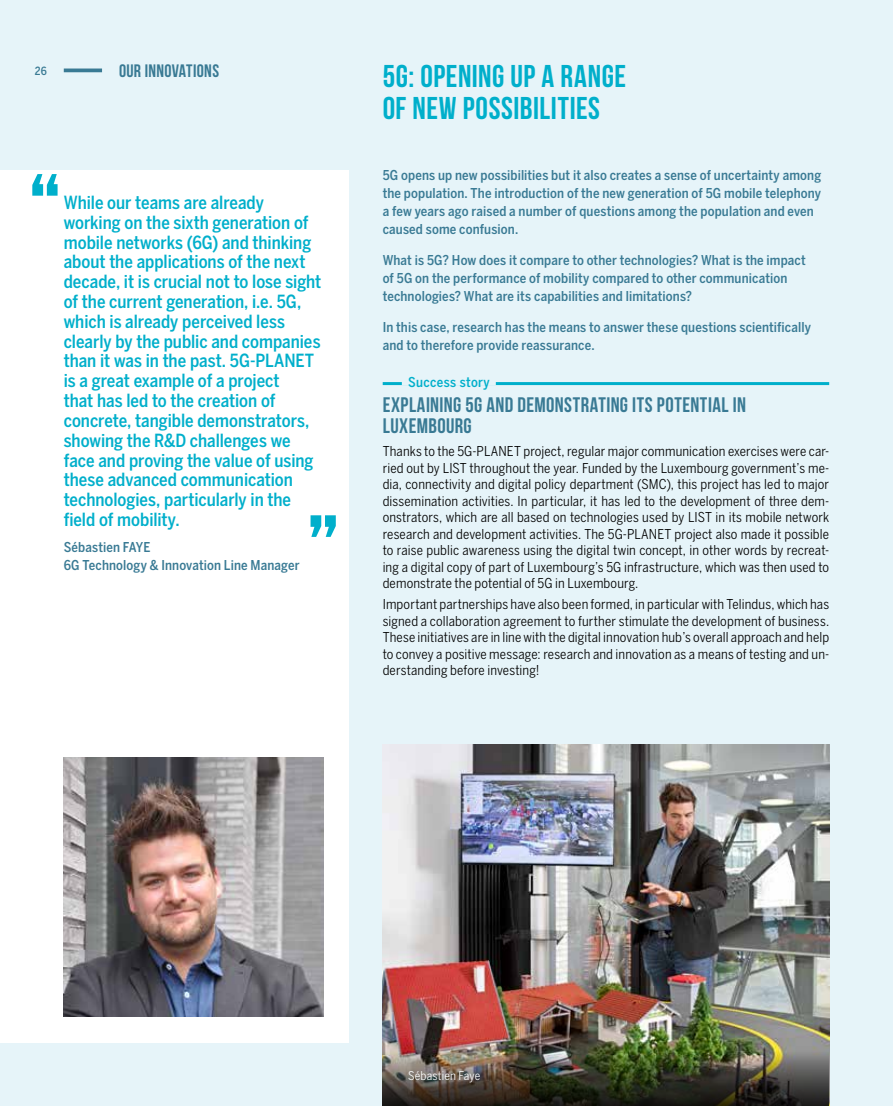
<style>
.page{position:relative;width:893px;height:1106px;background:#e6f4f9}
.page>*{position:absolute;margin:0;border:0;box-sizing:border-box;transform-origin:0 0}
.t1{font:31.5px/31.5px "Bebas Neue";letter-spacing:.015em;color:#00afcb}
.t2{font:21px/21px "Bebas Neue";letter-spacing:.02em;color:#397a94}
.t3{font:500 condensed 18px/19.8px "Benton Sans";color:#00afcb}
.t4{font:700 18px "Bebas Neue";letter-spacing:.02em;color:#397a94}
.t5{font:condensed 13.5px/16.5px "Benton Sans";letter-spacing:.01em;color:#000;text-align:justify}
.t6{font:500 condensed 13.5px/18px "Benton Sans";letter-spacing:.01em;color:#397a94}
.t7{font:500 condensed 13.5px "Benton Sans";letter-spacing:.025em;color:#00afcb}
.t8{font:condensed 12px "Benton Sans";letter-spacing:.015em;color:#fff}
.t9{font:500 condensed 11.25px "Benton Sans";color:#397a94}
</style>
<div class="page">
<div style="left:0;top:170px;width:349px;height:872px;background:#fff"></div>
<svg style="left:32px;top:174px;width:26px;height:22px"></svg>
<svg style="left:311px;top:515px;width:25px;height:22px"></svg>
<img style="left:64px;top:757px;width:259px;height:259px">
<hr style="left:383px;top:382px;width:446px;height:3px;background:#00afcb">
<hr style="left:402px;top:381px;width:94px;height:4px;background:#e6f4f9">
<img style="left:383px;top:744px;width:446px;height:306px">
<svg style="left:64px;top:68px;width:38px;height:4px"></svg>
<img style="left:383px;top:1050px;width:446px;height:56px">
<p class="t9" style="left:35px;top:64px;width:14px">26</p>
<h3 class="t4" style="left:119px;top:61px;width:101px">OUR INNOVATIONS</h3>
<p class="t3" style="left:64px;top:192px;width:259px">While our teams are already working on the sixth generation of mobile networks (6G) and thinking about the applications of the next decade, it is crucial not to lose sight of the current generation, i.e. 5G, which is already perceived less clearly by the public and companies than it was in the past. 5G-PLANET is a great example of a project<br>that has led to the creation of concrete, tangible demonstrators, showing the R&amp;D challenges we face and proving the value of using these advanced communication technologies, particularly in the field of mobility.</p>
<p class="t6" style="left:64px;top:538px;width:237px">Sébastien FAYE<br>6G Technology &amp; Innovation Line Manager</p>
<h1 class="t1" style="left:383px;top:60px;width:245px">5G: OPENING UP A RANGE<br>OF NEW POSSIBILITIES</h1>
<p class="t6" style="left:383px;top:166px;width:440px">5G opens up new possibilities but it also creates a sense of uncertainty among the population. The introduction of the new generation of 5G mobile telephony a few years ago raised a number of questions among the population and even caused some confusion.</p>
<p class="t6" style="left:383px;top:251px;width:425px">What is 5G? How does it compare to other technologies? What is the impact of 5G on the performance of mobility compared to other communication technologies? What are its capabilities and limitations?</p>
<p class="t6" style="left:383px;top:318px;width:430px">In this case, research has the means to answer these questions scientifically and to therefore provide reassurance.</p>
<p class="t7" style="left:408px;top:374px;width:83px">Success story</p>
<h2 class="t2" style="left:383px;top:394px;width:365px">EXPLAINING 5G AND DEMONSTRATING ITS POTENTIAL IN<br>LUXEMBOURG</h2>
<p class="t5" style="left:383px;top:443px;width:448px">Thanks to the 5G-PLANET project, regular major communication exercises were car&shy;ried out by LIST throughout the year. Funded by the Luxembourg government’s me&shy;dia, connectivity and digital policy department (SMC), this project has led to major dissemination activities. In particular, it has led to the development of three dem&shy;onstrators, which are all based on technologies used by LIST in its mobile network research and development activities. The 5G-PLANET project also made it possible to raise public awareness using the digital twin concept, in other words by recreat&shy;ing a digital copy of part of Luxembourg’s 5G infrastructure, which was then used to demonstrate the potential of 5G in Luxembourg.</p>
<p class="t5" style="left:383px;top:596px;width:448px">Important partnerships have also been formed, in particular with Telindus, which has signed a collaboration agreement to further stimulate the development of business.<br>These initiatives are in line with the digital innovation hub’s overall approach and help to convey a positive message: research and innovation as a means of testing and un&shy;derstanding before investing!</p>
<p class="t8" style="left:408px;top:1069px;width:74px">Sébastien Faye</p>
</div>
